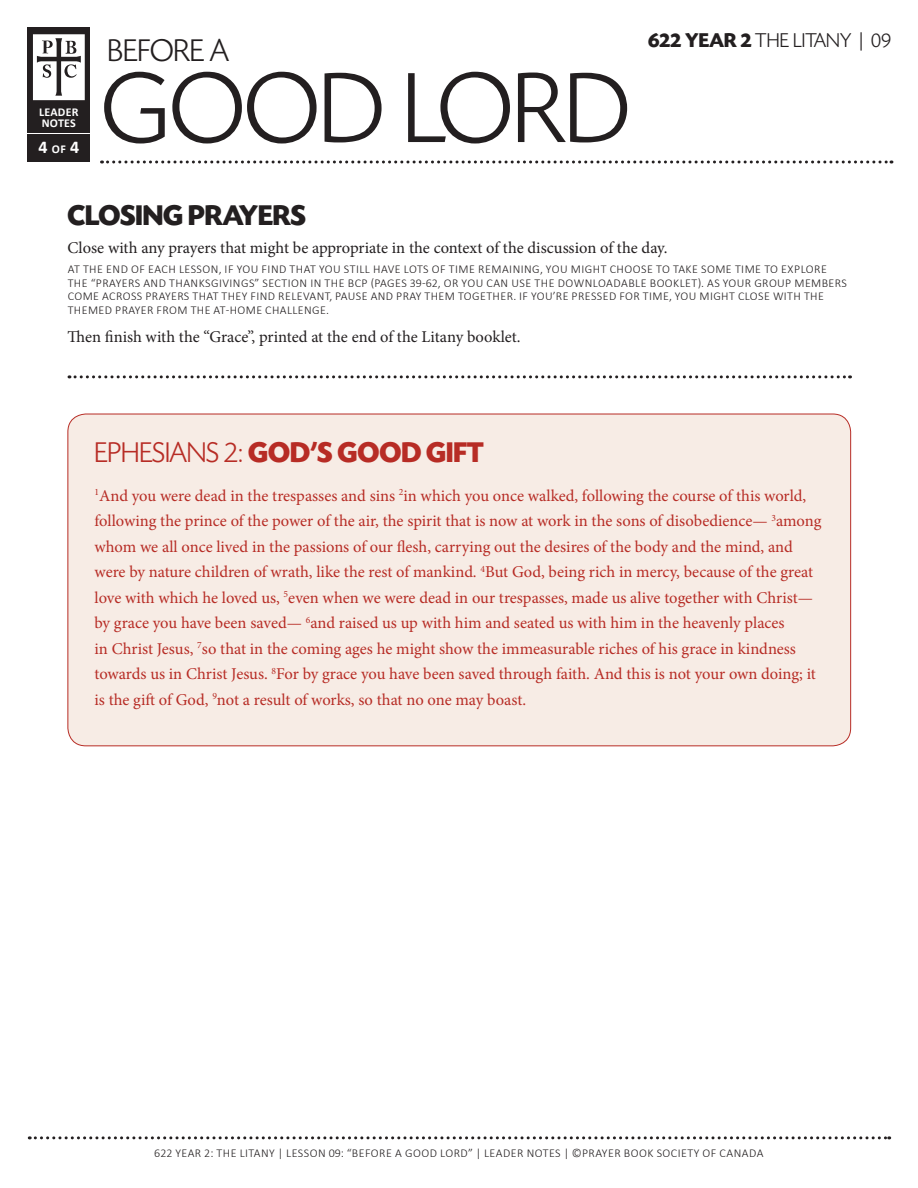
<style>
.page{position:relative;width:918px;height:1188px;background:#fff}
.page>*{position:absolute;margin:0;border:0;box-sizing:border-box;transform-origin:0 0}
.t1{font:300 105px "Today SHOP";color:#231f20}
.t2{font:300 33px "Today SHOP";color:#231f20}
.t3{font:700 30px "Today SHOP";color:#b72c25}
.t4{font:700 30px "Today SHOP";color:#231f20}
.t5{font:300 21px "Today SHOP";letter-spacing:.01em;color:#231f20}
.t6{font:700 18px "Calibri";color:#fff}
.t7{font:16.5px/25.5px "Minion Pro";letter-spacing:-.005em;color:#b72c25}
.t8{font:16.5px "Minion Pro";color:#231f20}
.t9{font:300 12px/13.5px "Calibri";letter-spacing:.035em;color:#231f20}
.t10{font:700 12px/10.5px "Calibri";letter-spacing:.02em;color:#fff}
.s1{font-size:12px}
.s2{font-weight:700}
.s3{font-family:"Calibri"}
.s4{font-weight:300}
</style>
<div class="page">
<svg style="left:102px;top:160px;width:790px;height:4px"></svg>
<div style="left:28px;top:27px;width:62px;height:135px;background:#231f20"></div>
<hr style="left:26px;top:133px;width:64px;height:1px;background:#fff">
<svg style="left:33px;top:34px;width:52px;height:66px;background:#d0cfd0"></svg>
<svg style="left:29px;top:1136px;width:861px;height:3px"></svg>
<div style="left:68px;top:414px;width:783px;height:332px;background:#f7ece5;border-radius:18px"></div>
<svg style="left:69px;top:375px;width:782px;height:3px"></svg>
<p class="t10" style="left:39px;top:107px;width:41px">LEADER<br>NOTES</p>
<p class="t6" style="left:38px;top:136px;width:42px">4 <span class="s1">OF</span> 4</p>
<h2 class="t2" style="left:108px;top:33px;width:123px">BEFORE A</h2>
<h1 class="t1" style="left:102px;top:54px;width:530px">GOOD LORD</h1>
<p class="t5" style="left:648px;top:30px;width:244px"><span class="s2">622 YEAR 2</span> THE LITANY <span class="s3">|</span> 09</p>
<h3 class="t4" style="left:68px;top:200px;width:240px">CLOSING PRAYERS</h3>
<p class="t8" style="left:68px;top:237px;width:601px">Close with any prayers that might be appropriate in the context of the discussion of the day.</p>
<p class="t9" style="left:68px;top:262px;width:781px">AT THE END OF EACH LESSON, IF YOU FIND THAT YOU STILL HAVE LOTS OF TIME REMAINING, YOU MIGHT CHOOSE TO TAKE SOME TIME TO EXPLORE THE “PRAYERS AND THANKSGIVINGS” SECTION IN THE BCP (PAGES 39-62, OR YOU CAN USE THE DOWNLOADABLE BOOKLET). AS YOUR GROUP MEMBERS COME ACROSS PRAYERS THAT THEY FIND RELEVANT, PAUSE AND PRAY THEM TOGETHER. IF YOU’RE PRESSED FOR TIME, YOU MIGHT CLOSE WITH THE THEMED PRAYER FROM THE AT-HOME CHALLENGE.</p>
<p class="t8" style="left:68px;top:325px;width:455px">Then finish with the “Grace”, printed at the end of the Litany booklet.</p>
<h3 class="t3" style="left:94px;top:437px;width:391px"><span class="s4">EPHESIANS 2:</span> GOD’S GOOD GIFT</h3>
<p class="t7" style="left:94px;top:483px;width:728px"><sup>1</sup>And you were dead in the trespasses and sins <sup>2</sup>in which you once walked, following the course of this world, following the prince of the power of the air, the spirit that is now at work in the sons of disobedience— <sup>3</sup>among whom we all once lived in the passions of our flesh, carrying out the desires of the body and the mind, and were by nature children of wrath, like the rest of mankind. <sup>4</sup>But God, being rich in mercy, because of the great love with which he loved us, <sup>5</sup>even when we were dead in our trespasses, made us alive together with Christ— by grace you have been saved— <sup>6</sup>and raised us up with him and seated us with him in the heavenly places<br>in Christ Jesus, <sup>7</sup>so that in the coming ages he might show the immeasurable riches of his grace in kindness towards us in Christ Jesus. <sup>8</sup>For by grace you have been saved through faith. And this is not your own doing; it is the gift of God, <sup>9</sup>not a result of works, so that no one may boast.</p>
<p class="t9" style="left:154px;top:1146px;width:478px">622 YEAR 2: THE LITANY | LESSON 09: “BEFORE A GOO D LORD” | LEADER NOTES | ©PRAYER BOO</p>
<p class="t9" style="left:647px;top:1146px;width:118px">K SOCIETY OF CANADA</p>
</div>
